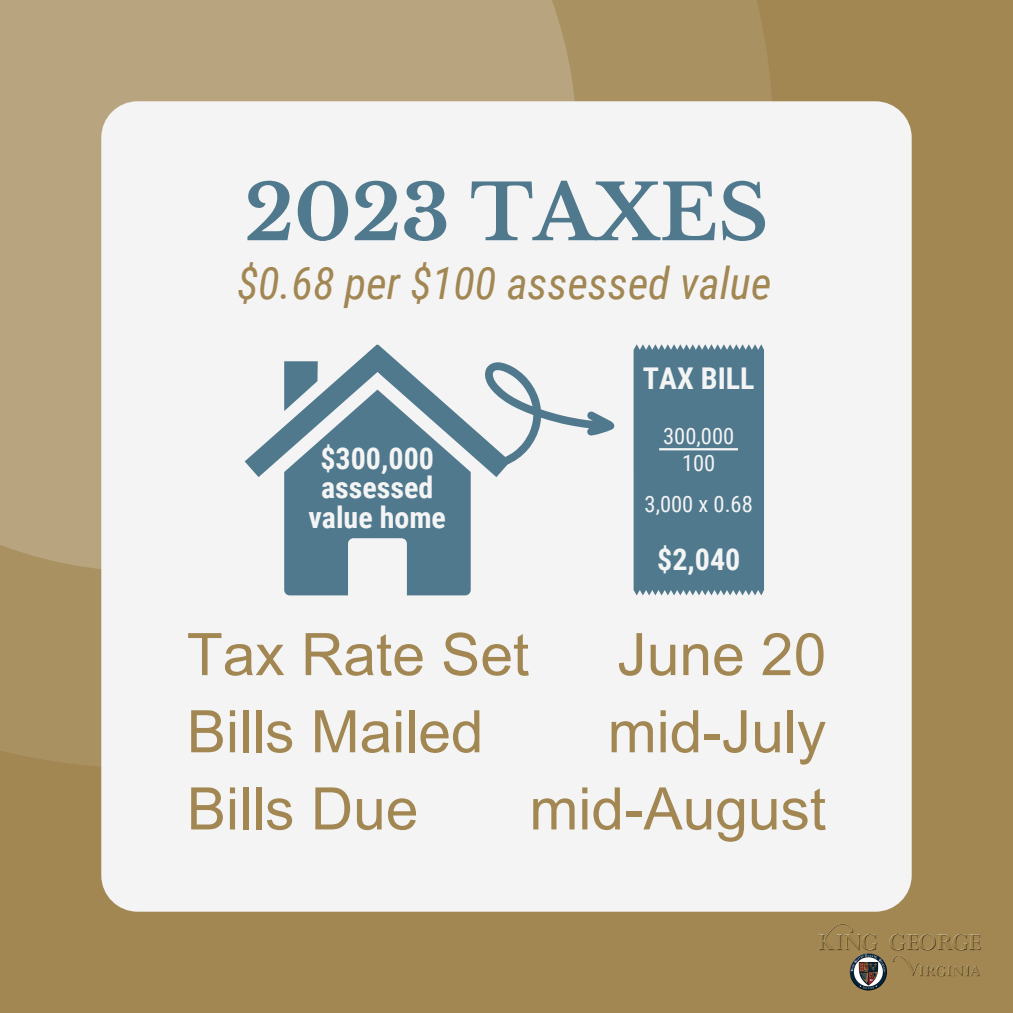
<style>
.page{position:relative;width:1013px;height:1013px;background:#fff}
.page>*{position:absolute;margin:0;border:0;box-sizing:border-box;transform-origin:0 0}
.t1{font:700 76.25px "Libre Baskerville";color:#50798d}
.t2{font:58.62px "Arial MT Pro";color:#a28753}
.t3{font:italic 44.62px "Roboto Condensed";color:#a28753}
.t4{font:700 30px/29.2px "Roboto Condensed";color:#f4f4f5;text-align:center}
.t5{font:22.5px "Roboto Condensed";color:#f4f4f5}
</style>
<div class="page">
<div style="left:0;top:0;width:1012px;height:1012px;background:#a28753"></div>
<div style="left:0;top:0;width:773px;height:768px;background:#a99162"></div>
<div style="left:0;top:0;width:577px;height:572px;background:#b8a47f"></div>
<div style="left:101px;top:101px;width:810px;height:810px;background:#f4f4f5;border-radius:36px"></div>
<div style="left:633px;top:344px;width:131px;height:251px;background:#50798d"></div>
<hr style="left:659px;top:448px;width:79px;height:2px;background:#f4f4f5">
<svg style="left:245px;top:344px;width:369px;height:251px"></svg>
<img style="left:809px;top:911px;width:172px;height:80px">
<p class="t1" style="left:244px;top:166px;width:525px">2023 TAXES</p>
<p class="t3" style="left:237px;top:258px;width:536px">$0.68 per $100 assessed value</p>
<p class="t4" style="left:308px;top:444px;width:139px">$300,000 assessed value home</p>
<p class="t4" style="left:643px;top:364px;width:113px">TAX BILL</p>
<p class="t5" style="left:663px;top:423px;width:72px">300,000</p>
<p class="t5" style="left:682px;top:450px;width:35px">100</p>
<p class="t5" style="left:644px;top:491px;width:110px">3,000 x 0.68</p>
<p class="t4" style="left:657px;top:545px;width:85px">$2,040</p>
<p class="t2" style="left:187px;top:632px;width:344px">Tax Rate Set</p>
<p class="t2" style="left:187px;top:709px;width:298px">Bills Mailed</p>
<p class="t2" style="left:187px;top:786px;width:233px">Bills Due</p>
<p class="t2" style="left:617px;top:632px;width:210px">June 20</p>
<p class="t2" style="left:607px;top:709px;width:220px">mid-July</p>
<p class="t2" style="left:529px;top:786px;width:298px">mid-August</p>
</div>
